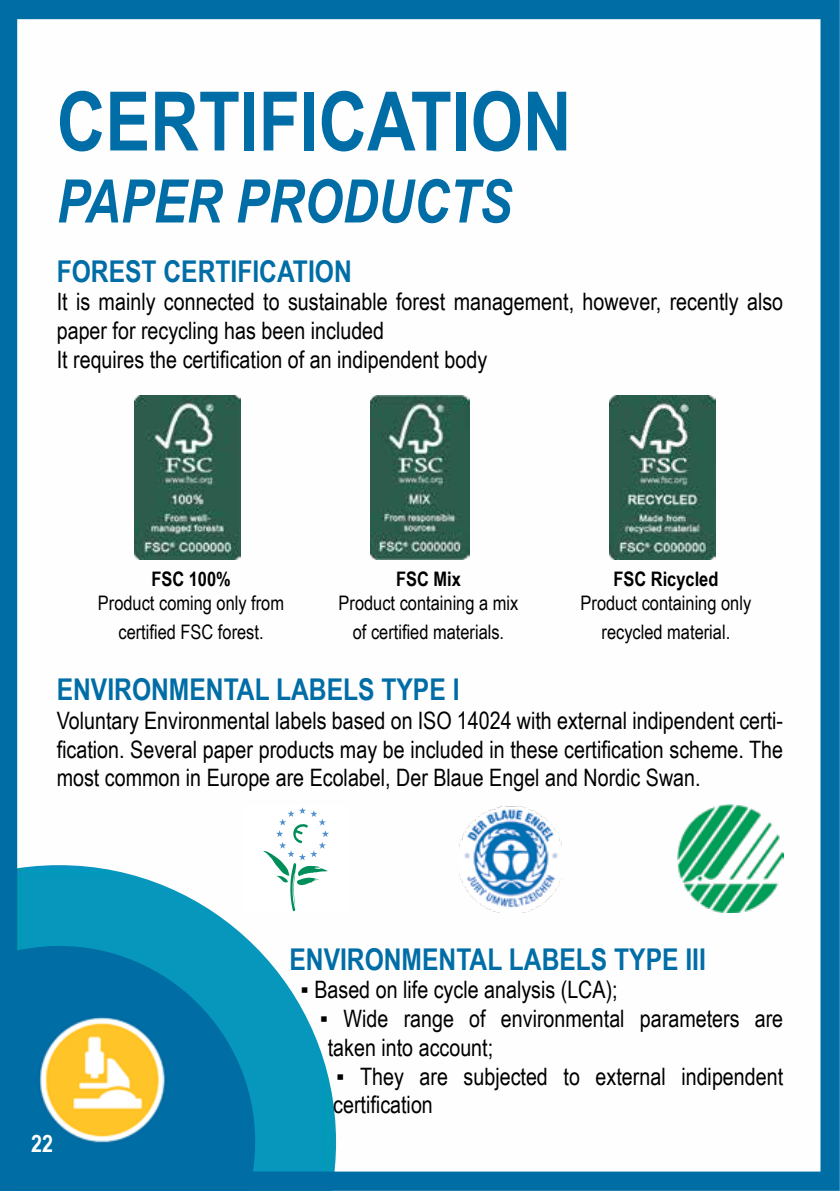
<style>
.page{position:relative;width:840px;height:1191px;background:#fff}
.page>*{position:absolute;margin:0;border:0;box-sizing:border-box;transform-origin:0 0}
.t1{font:700 82px "Arial Narrow";color:#006da6}
.t2{font:italic 700 60px "Arial Narrow";color:#006da6}
.t3{font:700 30px "Arial Narrow";color:#006da6}
.t4{font:24px/28.8px "Arial Narrow";color:#000}
.t5{font:700 24px "Arial Narrow";color:#fff}
.t6{font:20px/28.8px "Arial Narrow";color:#000;text-align:center}
.t7{font:700 20px "Arial Narrow";color:#000}
</style>
<div class="page">
<img style="left:0;top:0;width:839px;height:1190px">
<img style="left:0;top:865px;width:336px;height:325px">
<img style="left:0;top:946px;width:255px;height:244px">
<img style="left:134px;top:395px;width:106px;height:164px">
<img style="left:370px;top:395px;width:99px;height:164px">
<img style="left:609px;top:395px;width:105px;height:164px">
<div style="left:243px;top:805px;width:105px;height:107px;background:#fff"></div>
<svg style="left:263px;top:807px;width:66px;height:104px"></svg>
<img style="left:457px;top:805px;width:106px;height:108px">
<img style="left:677px;top:805px;width:105px;height:107px">
<h1 class="t1" style="left:57px;top:59px;width:516px">CERTIFICATION</h1>
<h2 class="t2" style="left:57px;top:156px;width:456px">PAPER PRODUCTS</h2>
<p class="t3" style="left:57px;top:248px;width:296px">FOREST CERTIFICATION</p>
<p class="t4" style="left:57px;top:286px;width:727px">It is mainly connected to sustainable forest management, however, recently also paper for recycling has been included<br>It requires the certification of an indipendent body</p>
<p class="t7" style="left:151px;top:564px;width:81px">FSC 100%</p>
<p class="t6" style="left:98px;top:588px;width:187px">Product coming only from certified FSC forest.</p>
<p class="t7" style="left:396px;top:564px;width:66px">FSC Mix</p>
<p class="t6" style="left:338px;top:588px;width:181px">Product containing a mix of certified materials.</p>
<p class="t7" style="left:613px;top:564px;width:106px">FSC Ricycled</p>
<p class="t6" style="left:580px;top:588px;width:172px">Product containing only recycled material.</p>
<p class="t3" style="left:57px;top:667px;width:404px">ENVIRONMENTAL LABELS TYPE I</p>
<p class="t4" style="left:57px;top:705px;width:727px;text-align:justify">Voluntary Environmental labels based on ISO 14024 with external indipendent certi&shy;fication. Several paper products may be included in these certification scheme. The most common in Europe are Ecolabel, Der Blaue Engel and Nordic Swan.</p>
<p class="t5" style="left:31px;top:1125px;width:23px">22</p>
<p class="t3" style="left:289px;top:937px;width:418px">ENVIRONMENTAL LABELS TYPE III</p>
<p class="t4" style="left:300px;top:974px;width:318px">▪ Based on life cycle analysis (LCA);</p>
<p class="t4" style="left:327px;top:1003px;width:456px;text-indent:-8px">▪ Wide range of environmental parameters are taken into account;</p>
<p class="t4" style="left:333px;top:1060px;width:451px">▪ They are subjected to external indipendent certification</p>
</div>
